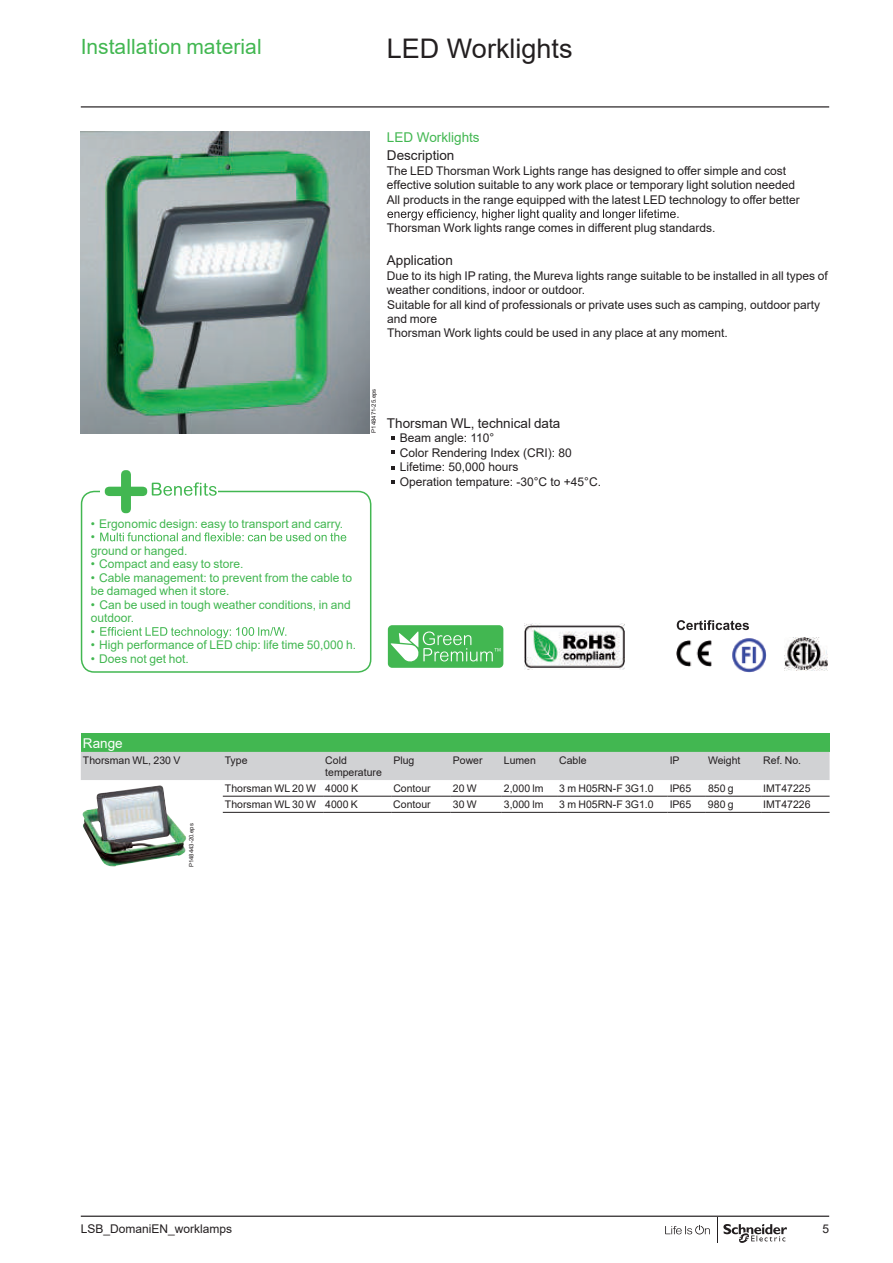
<style>
.page{position:relative;width:893px;height:1263px;background:#fff}
.page>*{position:absolute;margin:0;border:0;box-sizing:border-box;transform-origin:0 0}
.t1{font:27px "Arial";color:#231f20}
.t2{font:21px "Arial";color:#42b751}
.t3{font:13.5px "Arial";color:#231f20}
.t4{font:13.5px "Arial";color:#42b751}
.t5{font:13.5px "Arial";color:#fff}
.t6{font:12px/14.4px "Arial";color:#231f20}
.t7{font:12px/13.5px "Arial";color:#42b751}
.t8{font:10.5px/12px "Arial";color:#231f20}
.t9{font:6px "Arial";color:#231f20}
</style>
<div class="page">
<hr style="left:81px;top:1215px;width:748px;height:2px;background:#231f20">
<hr style="left:81px;top:106px;width:748px;height:1px;background:#231f20">
<svg style="left:665px;top:1225px;width:45px;height:9px"></svg>
<svg style="left:717px;top:1217px;width:70px;height:26px"></svg>
<div style="left:81px;top:733px;width:749px;height:19px;background:#42b751"></div>
<div style="left:81px;top:752px;width:749px;height:28px;background:#d1d2d4"></div>
<hr style="left:223px;top:796px;width:100px;height:1px;background:#231f20">
<hr style="left:323px;top:796px;width:68px;height:1px;background:#231f20">
<hr style="left:391px;top:796px;width:60px;height:1px;background:#231f20">
<hr style="left:451px;top:796px;width:51px;height:1px;background:#231f20">
<hr style="left:502px;top:796px;width:55px;height:1px;background:#231f20">
<hr style="left:557px;top:796px;width:111px;height:1px;background:#231f20">
<hr style="left:668px;top:796px;width:38px;height:1px;background:#231f20">
<hr style="left:706px;top:796px;width:55px;height:1px;background:#231f20">
<hr style="left:761px;top:796px;width:69px;height:1px;background:#231f20">
<hr style="left:223px;top:812px;width:100px;height:1px;background:#231f20">
<hr style="left:323px;top:812px;width:68px;height:1px;background:#231f20">
<hr style="left:391px;top:812px;width:60px;height:1px;background:#231f20">
<hr style="left:451px;top:812px;width:51px;height:1px;background:#231f20">
<hr style="left:502px;top:812px;width:55px;height:1px;background:#231f20">
<hr style="left:557px;top:812px;width:111px;height:1px;background:#231f20">
<hr style="left:668px;top:812px;width:38px;height:1px;background:#231f20">
<hr style="left:706px;top:812px;width:55px;height:1px;background:#231f20">
<hr style="left:761px;top:812px;width:69px;height:1px;background:#231f20">
<img style="left:82px;top:785px;width:105px;height:82px">
<svg style="left:387px;top:209px;width:291px;height:11px"></svg>
<svg style="left:100px;top:532px;width:246px;height:9px"></svg>
<svg style="left:100px;top:627px;width:186px;height:11px"></svg>
<div style="left:81px;top:491px;width:290px;height:182px;border:2px solid #42b751;border-radius:13px"></div>
<div style="left:100px;top:470px;width:50px;height:44px;background:#fff"></div>
<div style="left:150px;top:482px;width:68px;height:17px;background:#fff"></div>
<svg style="left:105px;top:470px;width:112px;height:43px"></svg>
<svg style="left:677px;top:620px;width:72px;height:10px"></svg>
<img style="left:784px;top:637px;width:43px;height:34px">
<img style="left:732px;top:638px;width:35px;height:34px">
<img style="left:676px;top:640px;width:36px;height:26px">
<img style="left:81px;top:132px;width:289px;height:302px">
<svg style="left:387px;top:625px;width:117px;height:43px;background:#64c471"></svg>
<img style="left:524px;top:623px;width:100px;height:46px">
<h2 class="t2" style="left:81px;top:32px;width:182px">Installation material</h2>
<h1 class="t1" style="left:387px;top:30px;width:187px">LED Worklights</h1>
<p class="t4" style="left:387px;top:128px;width:94px">LED Worklights</p>
<p class="t3" style="left:387px;top:146px;width:69px">Description</p>
<p class="t6" style="left:387px;top:163px;width:414px">The LED Thorsman Work Lights range has designed to offer simple and cost effective solution suitable to any work place or temporary light solution needed<br>All products in the range equipped with the latest LED technology to offer better</p>
<p class="t6" style="left:387px;top:221px;width:330px">Thorsman Work lights range comes in different plug standards.</p>
<p class="t3" style="left:387px;top:251px;width:68px">Application</p>
<p class="t6" style="left:387px;top:268px;width:442px">Due to its high IP rating, the Mureva lights range suitable to be installed in all types of weather conditions, indoor or outdoor.<br>Suitable for all kind of professionals or private uses such as camping, outdoor party and more<br>Thorsman Work lights could be used in any place at any moment.</p>
<p class="t7" style="left:91px;top:517px;width:254px">• Ergonomic design: easy to transport and carry. •<br>ground or hanged.</p>
<p class="t7" style="left:91px;top:557px;width:154px">• Compact and easy to store.</p>
<p class="t7" style="left:91px;top:571px;width:263px">• Cable management: to prevent from the cable to be damaged when it store.</p>
<p class="t7" style="left:91px;top:598px;width:262px">• Can be used in tough weather conditions, in and outdoor.<br>•</p>
<p class="t7" style="left:91px;top:638px;width:267px">• High performance of LED chip: life time 50,000 h.</p>
<p class="t7" style="left:91px;top:652px;width:99px">• Does not get hot.</p>
<p class="t9" style="left:370px;top:433px;width:46px;rotate:-90deg">P148471-25.eps</p>
<p class="t3" style="left:387px;top:414px;width:175px">Thorsman WL, technical data</p>
<p class="t6" style="left:400px;top:431px;width:203px">Beam angle: 110°<br>Color Rendering Index (CRI): 80<br>Lifetime: 50,000 hours<br>Operation tempature: -30°C to +45°C.</p>
<p class="t5" style="left:83px;top:734px;width:41px">Range</p>
<p class="t8" style="left:83px;top:754px;width:99px">Thorsman WL, 230 V</p>
<p class="t8" style="left:225px;top:754px;width:24px">Type</p>
<p class="t8" style="left:325px;top:754px;width:58px">Cold temperature</p>
<p class="t8" style="left:393px;top:754px;width:23px">Plug</p>
<p class="t8" style="left:453px;top:754px;width:31px">Power</p>
<p class="t8" style="left:504px;top:754px;width:34px">Lumen</p>
<p class="t8" style="left:559px;top:754px;width:29px">Cable</p>
<p class="t8" style="left:670px;top:754px;width:11px">IP</p>
<p class="t8" style="left:708px;top:754px;width:34px">Weight</p>
<p class="t8" style="left:763px;top:754px;width:39px">Ref. No.</p>
<p class="t9" style="left:187px;top:867px;width:46px;rotate:-90deg">P148443-20.eps</p>
<p class="t8" style="left:225px;top:782px;width:135px">Thorsman WL 20 W 4000 K</p>
<p class="t8" style="left:393px;top:782px;width:39px">Contour</p>
<p class="t8" style="left:453px;top:782px;width:25px">20 W</p>
<p class="t8" style="left:504px;top:782px;width:41px">2,000 lm</p>
<p class="t8" style="left:559px;top:782px;width:96px">3 m H05RN-F 3G1.0</p>
<p class="t8" style="left:670px;top:782px;width:23px">IP65</p>
<p class="t8" style="left:708px;top:782px;width:27px">850 g</p>
<p class="t8" style="left:763px;top:782px;width:49px">IMT47225</p>
<p class="t8" style="left:225px;top:798px;width:135px">Thorsman WL 30 W 4000 K</p>
<p class="t8" style="left:393px;top:798px;width:39px">Contour</p>
<p class="t8" style="left:453px;top:798px;width:25px">30 W</p>
<p class="t8" style="left:504px;top:798px;width:41px">3,000 lm</p>
<p class="t8" style="left:559px;top:798px;width:96px">3 m H05RN-F 3G1.0</p>
<p class="t8" style="left:670px;top:798px;width:23px">IP65</p>
<p class="t8" style="left:708px;top:798px;width:27px">980 g</p>
<p class="t8" style="left:763px;top:798px;width:49px">IMT47226</p>
<p class="t6" style="left:81px;top:1221px;width:153px">LSB_DomaniEN_worklamps</p>
<p class="t6" style="left:822px;top:1221px;width:8px">5</p>
</div>
